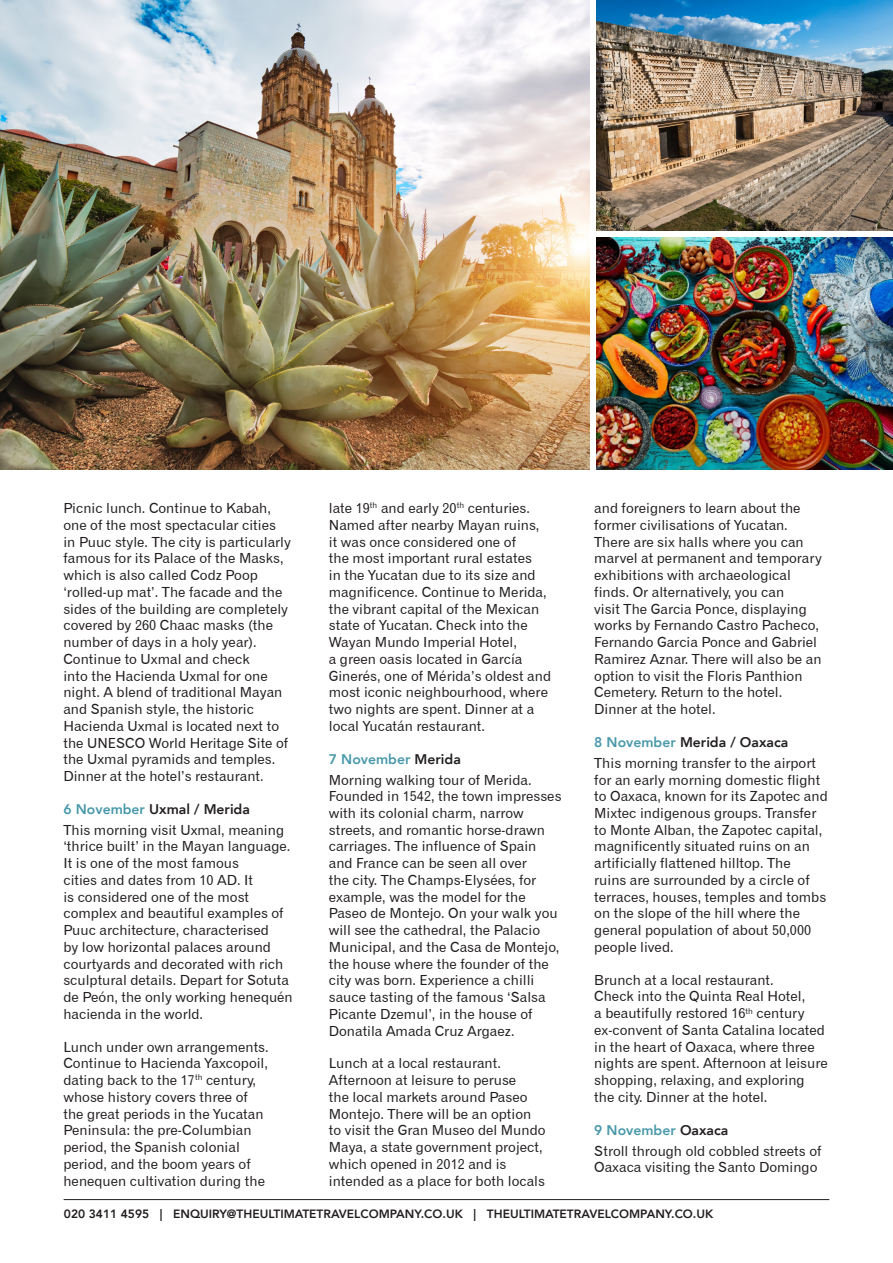
<style>
.page{position:relative;width:893px;height:1263px;background:#fff}
.page>*{position:absolute;margin:0;border:0;box-sizing:border-box;transform-origin:0 0}
.t1{font:13.95px/16.8px "Gothic 720 BT Roman B";color:#231f20}
.t2{font:800 13.95px "Avenir";color:#231f20}
.t3{font:800 13.95px "Avenir";color:#4999aa}
.t4{font:800 12px "Avenir";color:#231f20}
.s1{color:#4999aa}
.s2{color:#231f20}
</style>
<div class="page">
<hr style="left:64px;top:1199px;width:765px;height:1px;background:#231f20">
<img style="left:0;top:0;width:589px;height:469px">
<img style="left:596px;top:237px;width:297px;height:232px">
<img style="left:596px;top:0;width:297px;height:230px">
<p class="t1" style="left:63px;top:500px;width:229px">Picnic lunch. Continue to Kabah, one of the most spectacular cities in Puuc style. The city is particularly famous for its Palace of the Masks, which is also called Codz Poop ‘rolled-up mat’. The facade and the sides of the building are completely covered by 260 Chaac masks (the number of days in a holy year).<br>Continue to Uxmal and check<br>into the Hacienda Uxmal for one night. A blend of traditional Mayan and Spanish style, the historic<br>Hacienda Uxmal is located next to the UNESCO World Heritage Site of the Uxmal pyramids and temples.<br>Dinner at the hotel’s restaurant.</p>
<p class="t2" style="left:63px;top:798px;width:188px"><span class="s1">6 November</span> Uxmal / Merida</p>
<p class="t1" style="left:63px;top:821px;width:231px">This morning visit Uxmal, meaning ‘thrice built’ in the Mayan language.<br>It is one of the most famous<br>cities and dates from 10 AD. It<br>is considered one of the most complex and beautiful examples of<br>Puuc architecture, characterised<br>by low horizontal palaces around courtyards and decorated with rich sculptural details. Depart for Sotuta de Peón, the only working henequén hacienda in the world.</p>
<p class="t1" style="left:63px;top:1038px;width:207px">Lunch under own arrangements.<br>Continue to Hacienda Yaxcopoil, dating back to the 17<sup>th</sup> century, whose history covers three of the great periods in the Yucatan<br>Peninsula: the pre-Columbian period, the Spanish colonial period, and the boom years of henequen cultivation during the</p>
<p class="t1" style="left:329px;top:500px;width:224px">late 19<sup>th</sup> and early 20<sup>th</sup> centuries.<br>Named after nearby Mayan ruins, it was once considered one of<br>the most important rural estates<br>in the Yucatan due to its size and magnificence. Continue to Merida, the vibrant capital of the Mexican state of Yucatan. Check into the<br>Wayan Mundo Imperial Hotel,<br>a green oasis located in García<br>Ginerés, one of Mérida’s oldest and most iconic neighbourhood, where two nights are spent. Dinner at a local Yucatán restaurant.</p>
<p class="t3" style="left:329px;top:748px;width:133px">7 November <span class="s2">Merida</span></p>
<p class="t1" style="left:329px;top:771px;width:234px">Morning walking tour of Merida.<br>Founded in 1542, the town impresses with its colonial charm, narrow streets, and romantic horse-drawn carriages. The influence of Spain and France can be seen all over<br>the city. The Champs-Elysées, for example, was the model for the<br>Paseo de Montejo. On your walk you will see the cathedral, the Palacio<br>Municipal, and the Casa de Montejo, the house where the founder of the city was born. Experience a chilli sauce tasting of the famous ‘Salsa<br>Picante Dzemul’, in the house of<br>Donatila Amada Cruz Argaez.</p>
<p class="t1" style="left:329px;top:1055px;width:218px">Lunch at a local restaurant.<br>Afternoon at leisure to peruse<br>the local markets around Paseo<br>Montejo. There will be an option to visit the Gran Museo del Mundo<br>Maya, a state government project, which opened in 2012 and is intended as a place for both locals</p>
<p class="t1" style="left:594px;top:500px;width:229px">and foreigners to learn about the former civilisations of Yucatan.<br>There are six halls where you can marvel at permanent and temporary exhibitions with archaeological finds. Or alternatively, you can<br>visit The Garcia Ponce, displaying works by Fernando Castro Pacheco,<br>Fernando Garcia Ponce and Gabriel<br>Ramirez Aznar. There will also be an option to visit the Floris Panthion<br>Cemetery. Return to the hotel.<br>Dinner at the hotel.</p>
<p class="t2" style="left:594px;top:731px;width:195px"><span class="s1">8 November</span> Merida / Oaxaca</p>
<p class="t1" style="left:594px;top:754px;width:235px">This morning transfer to the airport for an early morning domestic flight to Oaxaca, known for its Zapotec and Mixtec indigenous groups. Transfer to Monte Alban, the Zapotec capital, magnificently situated ruins on an artificially flattened hilltop. The<br>ruins are surrounded by a circle of terraces, houses, temples and tombs on the slope of the hill where the general population of about 50,000 people lived.</p>
<p class="t1" style="left:594px;top:971px;width:235px">Brunch at a local restaurant.<br>Check into the Quinta Real Hotel,<br>a beautifully restored 16<sup>th</sup> century ex-convent of Santa Catalina located in the heart of Oaxaca, where three nights are spent. Afternoon at leisure shopping, relaxing, and exploring the city. Dinner at the hotel.</p>
<p class="t3" style="left:594px;top:1119px;width:136px">9 November <span class="s2">Oaxaca</span></p>
<p class="t1" style="left:594px;top:1142px;width:229px">Stroll through old cobbled streets of<br>Oaxaca visiting the Santo Domingo</p>
<p class="t4" style="left:64px;top:1204px;width:651px">020 3411 4595 | ENQUIRY@THEULTIMATETRAVELCOMPANY.CO.UK | THEULTIMATETRAVELCOMPANY.CO.UK</p>
</div>
